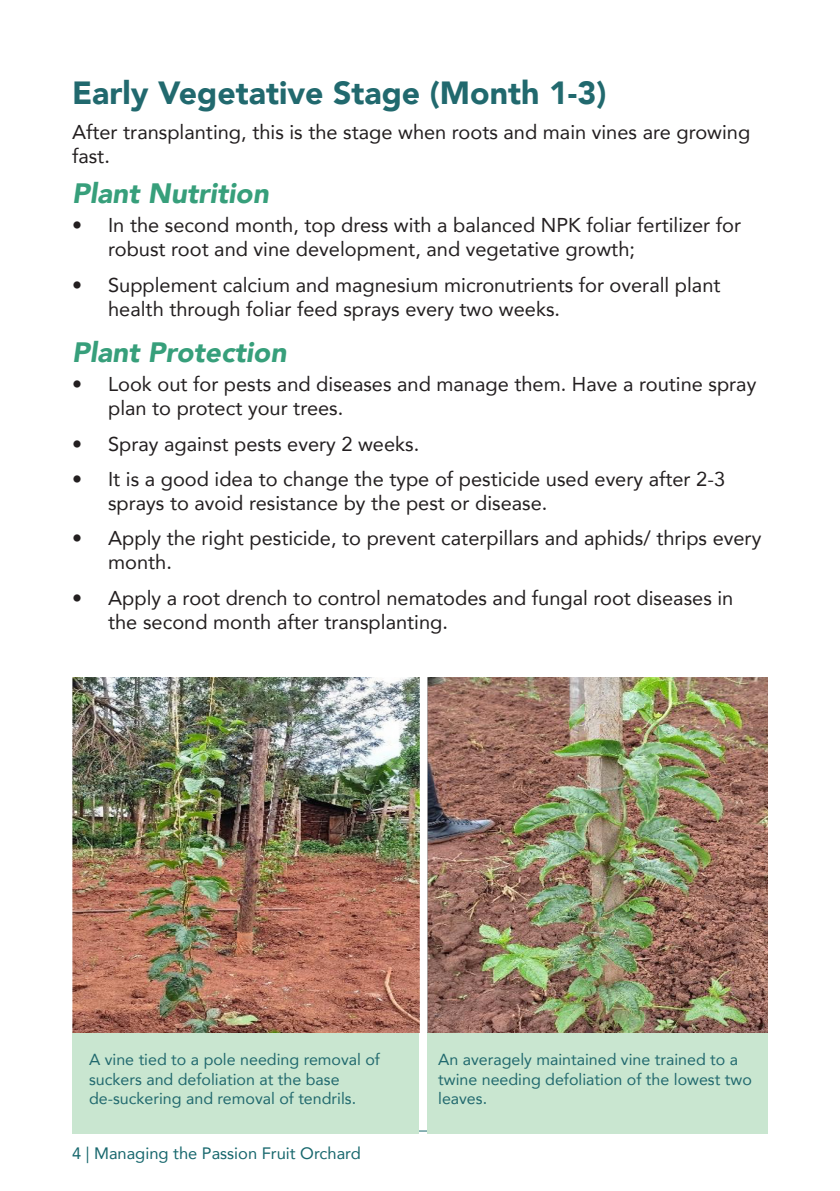
<style>
.page{position:relative;width:840px;height:1191px;background:#fff}
.page>*{position:absolute;margin:0;border:0;box-sizing:border-box;transform-origin:0 0}
.t1{font:900 32px "Avenir";color:#21696e}
.paragragh_style{font:italic 900 28px "Avenir";color:#379f7b}
.t2{font:20px/24px "Avenir";color:#231f20}
.t3{font:16.4px "Avenir";color:#17676d}
.t4{font:16px/19.2px "Avenir";color:#21696e}
</style>
<div class="page">
<hr style="left:72px;top:1130px;width:693px;height:1px;background:#17676d">
<div style="left:72px;top:1032px;width:347px;height:102px;background:#c9e6d0"></div>
<div style="left:427px;top:1032px;width:340px;height:102px;background:#c9e6d0"></div>
<img style="left:72px;top:678px;width:347px;height:354px">
<img style="left:427px;top:678px;width:340px;height:354px">
<p class="t1" style="left:72px;top:65px;width:535px">Early Vegetative Stage (Month 1-3)</p>
<p class="t2" style="left:72px;top:120px;width:679px">After transplanting, this is the stage when roots and main vines are growing fast.</p>
<p class="paragragh_style" style="left:72px;top:170px;width:198px">Plant Nutrition</p>
<p class="t2" style="left:108px;top:213px;width:634px;text-indent:-36px">• In the second month, top dress with a balanced NPK foliar fertilizer for robust root and vine development, and vegetative growth;</p>
<p class="t2" style="left:108px;top:272px;width:613px;text-indent:-36px">• Supplement calcium and magnesium micronutrients for overall plant health through foliar feed sprays every two weeks.</p>
<p class="paragragh_style" style="left:72px;top:329px;width:216px">Plant Protection</p>
<p class="t2" style="left:108px;top:372px;width:649px;text-indent:-36px">• Look out for pests and diseases and manage them. Have a routine spray plan to protect your trees.</p>
<p class="t2" style="left:72px;top:431px;width:348px">• Spray against pests every 2 weeks.</p>
<p class="t2" style="left:108px;top:466px;width:618px;text-indent:-36px">• It is a good idea to change the type of pesticide used every after 2-3 sprays to avoid resistance by the pest or disease.</p>
<p class="t2" style="left:108px;top:526px;width:654px;text-indent:-36px">• Apply the right pesticide, to prevent caterpillars and aphids/ thrips every month.</p>
<p class="t2" style="left:108px;top:585px;width:626px;text-indent:-36px">• Apply a root drench to control nematodes and fungal root diseases in the second month after transplanting.</p>
<p class="t4" style="left:89px;top:1049px;width:292px">A vine tied to a pole needing removal of suckers and defoliation at the base</p>
<p class="t4" style="left:89px;top:1088px;width:268px">de-suckering and removal of tendrils.</p>
<p class="t3" style="left:72px;top:1140px;width:290px">4 | Managing the Passion Fruit Orchard</p>
<p class="t4" style="left:438px;top:1049px;width:315px">An averagely maintained vine trained to a twine needing defoliation of the lowest two leaves.</p>
</div>
